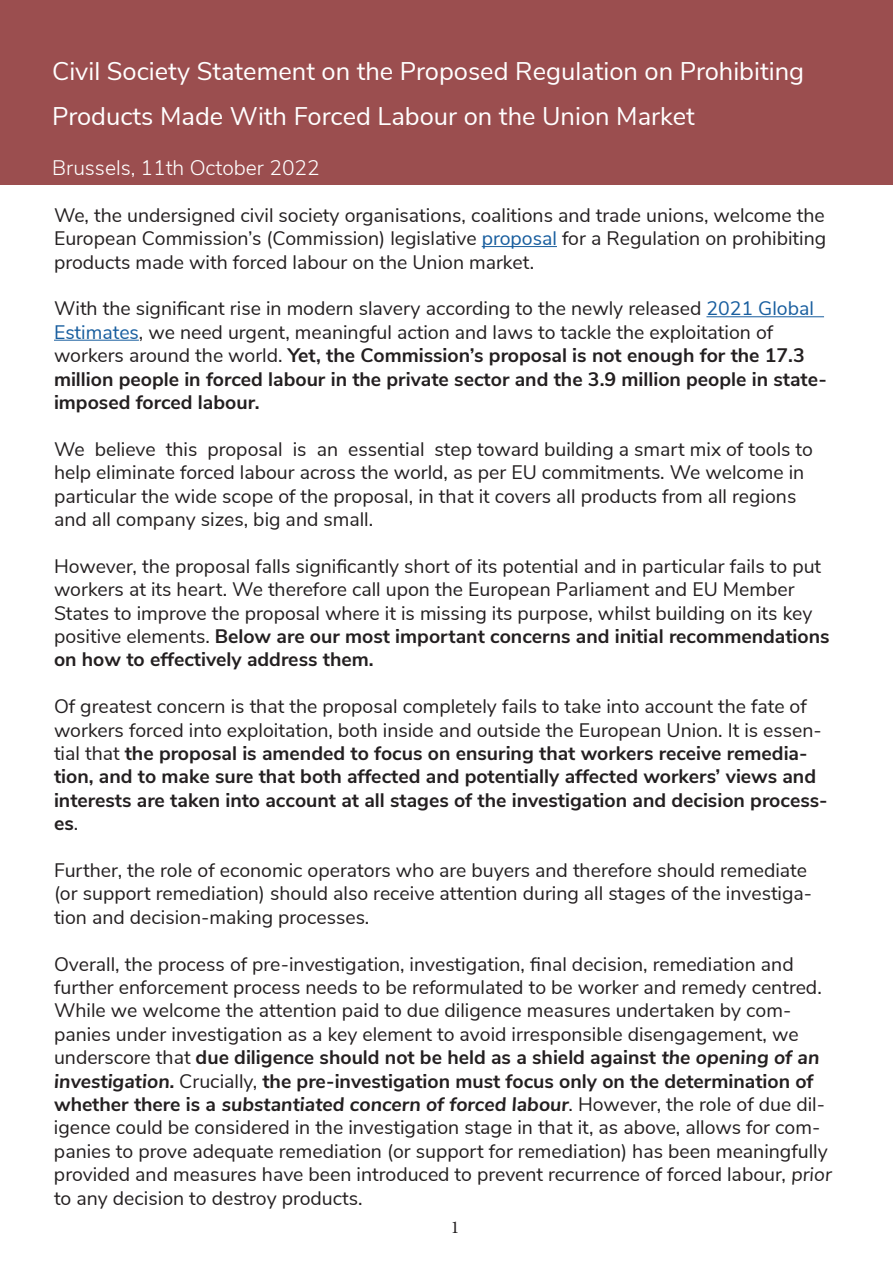
<style>
.page{position:relative;width:893px;height:1263px;background:#fff}
.page>*{position:absolute;margin:0;border:0;box-sizing:border-box;transform-origin:0 0}
.t1{font:25.5px/45px "Nunito Sans";color:#fff}
.t2{font:300 21px "Nunito Sans";color:#fff}
.t3{font:19.5px/23.4px "Nunito Sans";color:#231f20}
.t4{font:700 19.5px/23.4px "Nunito Sans";color:#231f20}
.t5{font:18px "Minion Pro";color:#231f20}
.s1{color:#175d9e}
.s2{font-weight:700}
.s3{font-weight:400}
</style>
<div class="page">
<div style="left:0;top:0;width:893px;height:185px;background:#9b4e4f"></div>
<hr style="left:482px;top:246px;width:75px;height:1px;background:#175d9e">
<hr style="left:706px;top:316px;width:118px;height:1px;background:#175d9e">
<hr style="left:54px;top:340px;width:85px;height:1px;background:#175d9e">
<h1 class="t1" style="left:52px;top:47px;width:753px">Civil Society Statement on the Proposed Regulation on Prohibiting<br>Products Made With Forced Labour on the Union Market</h1>
<p class="t2" style="left:52px;top:153px;width:269px">Brussels, 11th October 2022</p>
<p class="t3" style="left:54px;top:202px;width:774px;text-align:justify">We, the undersigned civil society organisations, coalitions and trade unions, welcome the European Commission’s (Commission) legislative <span class="s1">proposal</span> for a Regulation on prohibiting products made with forced labour on the Union market.</p>
<p class="t3" style="left:54px;top:296px;width:774px">With the significant rise in modern slavery according to the newly released <span class="s1">2021 Global Estimates</span>, we need urgent, meaningful action and laws to tackle the exploitation of workers around the world. <span class="s2">Yet, the Commission’s proposal is not enough for the 17.3 million people in forced labour in the private sector and the 3.9 million people in state&shy;imposed forced labour.</span></p>
<p class="t3" style="left:54px;top:436px;width:760px">We believe this proposal is an essential step toward building a smart mix of tools to help eliminate forced labour across the world, as per EU commitments. We welcome in particular the wide scope of the proposal, in that it covers all products from all regions and all company sizes, big and small.</p>
<p class="t3" style="left:54px;top:553px;width:777px">However, the proposal falls significantly short of its potential and in particular fails to put workers at its heart. We therefore call upon the European Parliament and EU Member States to improve the proposal where it is missing its purpose, whilst building on its key positive elements. <span class="s2">Below are our most important concerns and initial recommendations on how to effectively address them.</span></p>
<p class="t4" style="left:54px;top:693px;width:775px"><span class="s3">Of greatest concern is that the proposal completely fails to take into account the fate of workers forced into exploitation, both inside and outside the European Union. It is essen&shy;tial that</span> the proposal is amended to focus on ensuring that workers receive remedia&shy;tion, and to make sure that both affected and potentially affected workers’ views and interests are taken into account at all stages of the investigation and decision process&shy;es<span class="s3">.</span></p>
<p class="t3" style="left:54px;top:857px;width:760px">Further, the role of economic operators who are buyers and therefore should remediate (or support remediation) should also receive attention during all stages of the investiga&shy;tion and decision-making processes.</p>
<p class="t3" style="left:54px;top:951px;width:781px">Overall, the process of pre-investigation, investigation, final decision, remediation and further enforcement process needs to be reformulated to be worker and remedy centred.<br>While we welcome the attention paid to due diligence measures undertaken by com&shy;panies under investigation as a key element to avoid irresponsible disengagement, we underscore that <span class="s2">due diligence should not be held as a shield against the opening of an investigation.</span> Crucially, <span class="s2">the pre-investigation must focus only on the determination of whether there is a substantiated concern of forced labour</span>. However, the role of due dil&shy;igence could be considered in the investigation stage in that it, as above, allows for com&shy;panies to prove adequate remediation (or support for remediation) has been meaningfully provided and measures have been introduced to prevent recurrence of forced labour, prior to any decision to destroy products.</p>
<p class="t5" style="left:451px;top:1215px;width:10px">1</p>
</div>
